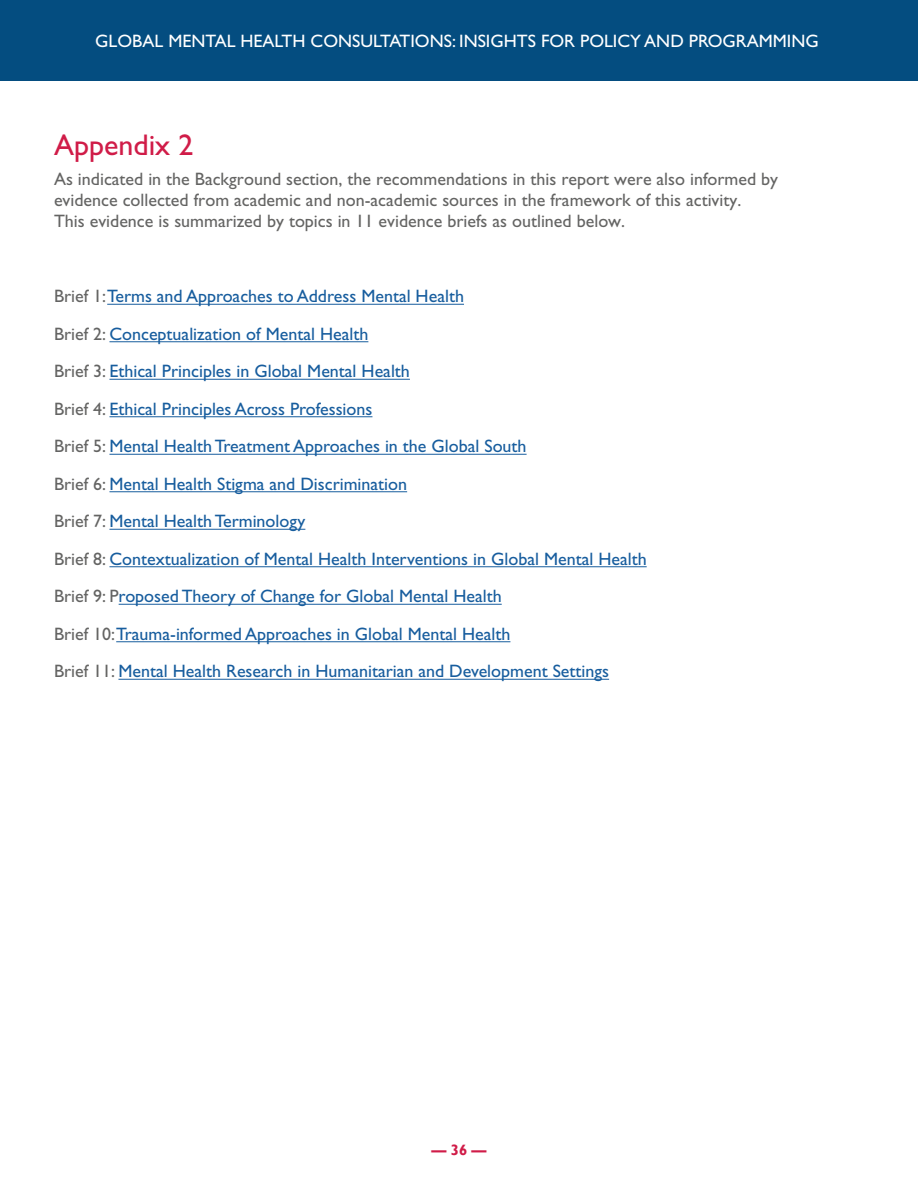
<style>
.page{position:relative;width:918px;height:1188px;background:#fff}
.page>*{position:absolute;margin:0;border:0;box-sizing:border-box;transform-origin:0 0}
.t1{font:30px "Gill Sans Std";color:#d01c48}
.Intro-text{font:18px "Gill Sans Std";color:#175d9e}
.Intro-text-2{font:18px/21px "Gill Sans Std";color:#646463}
.t2{font:18px "Gill Sans Std";color:#fff}
.t3{font:700 15px "Gill Sans";color:#d01c48}
.s1{color:#646463}
</style>
<div class="page">
<hr style="left:107px;top:304px;width:357px;height:1px;background:#175d9e">
<hr style="left:109px;top:341px;width:259px;height:1px;background:#175d9e">
<hr style="left:109px;top:379px;width:301px;height:1px;background:#175d9e">
<hr style="left:109px;top:416px;width:263px;height:1px;background:#175d9e">
<hr style="left:109px;top:454px;width:418px;height:1px;background:#175d9e">
<hr style="left:109px;top:491px;width:298px;height:1px;background:#175d9e">
<hr style="left:109px;top:529px;width:196px;height:1px;background:#175d9e">
<hr style="left:109px;top:566px;width:538px;height:1px;background:#175d9e">
<hr style="left:119px;top:604px;width:383px;height:1px;background:#175d9e">
<hr style="left:116px;top:641px;width:394px;height:1px;background:#175d9e">
<hr style="left:118px;top:679px;width:491px;height:1px;background:#175d9e">
<div style="left:0;top:0;width:918px;height:81px;background:#044d80"></div>
<p class="t2" style="left:95px;top:30px;width:725px">GLOBAL MENTAL HEALTH CONSULTATIONS: INSIGHTS FOR POLICY AND PROGRAMMING</p>
<h2 class="t1" style="left:54px;top:128px;width:141px">Appendix 2</h2>
<p class="Intro-text-2" style="left:54px;top:169px;width:726px">As indicated in the Background section, the recommendations in this report were also informed by evidence collected from academic and non-academic sources in the framework of this activity.<br>This evidence is summarized by topics in 11 evidence briefs as outlined below.</p>
<p class="Intro-text" style="left:54px;top:286px;width:412px"><span class="s1">Brief 1:</span>Terms and Approaches to Address Mental Health</p>
<p class="Intro-text" style="left:54px;top:324px;width:316px"><span class="s1">Brief 2:</span> Conceptualization of Mental Health</p>
<p class="Intro-text" style="left:54px;top:361px;width:357px"><span class="s1">Brief 3:</span> Ethical Principles in Global Mental Health</p>
<p class="Intro-text" style="left:54px;top:399px;width:320px"><span class="s1">Brief 4:</span> Ethical Principles Across Professions</p>
<p class="Intro-text" style="left:54px;top:436px;width:474px"><span class="s1">Brief 5:</span> Mental Health Treatment Approaches in the Global South</p>
<p class="Intro-text" style="left:54px;top:474px;width:355px"><span class="s1">Brief 6:</span> Mental Health Stigma and Discrimination</p>
<p class="Intro-text" style="left:54px;top:511px;width:253px"><span class="s1">Brief 7:</span> Mental Health Terminology</p>
<p class="Intro-text" style="left:54px;top:549px;width:594px"><span class="s1">Brief 8:</span> Contextualization of Mental Health Interventions in Global Mental Health</p>
<p class="Intro-text" style="left:54px;top:586px;width:449px"><span class="s1">Brief 9: P</span>roposed Theory of Change for Global Mental Health</p>
<p class="Intro-text" style="left:54px;top:624px;width:458px"><span class="s1">Brief 10:</span>Trauma-informed Approaches in Global Mental Health</p>
<p class="Intro-text" style="left:54px;top:661px;width:557px"><span class="s1">Brief 11:</span> Mental Health Research in Humanitarian and Development Settings</p>
<p class="t3" style="left:432px;top:1141px;width:56px">— 36 —</p>
</div>
